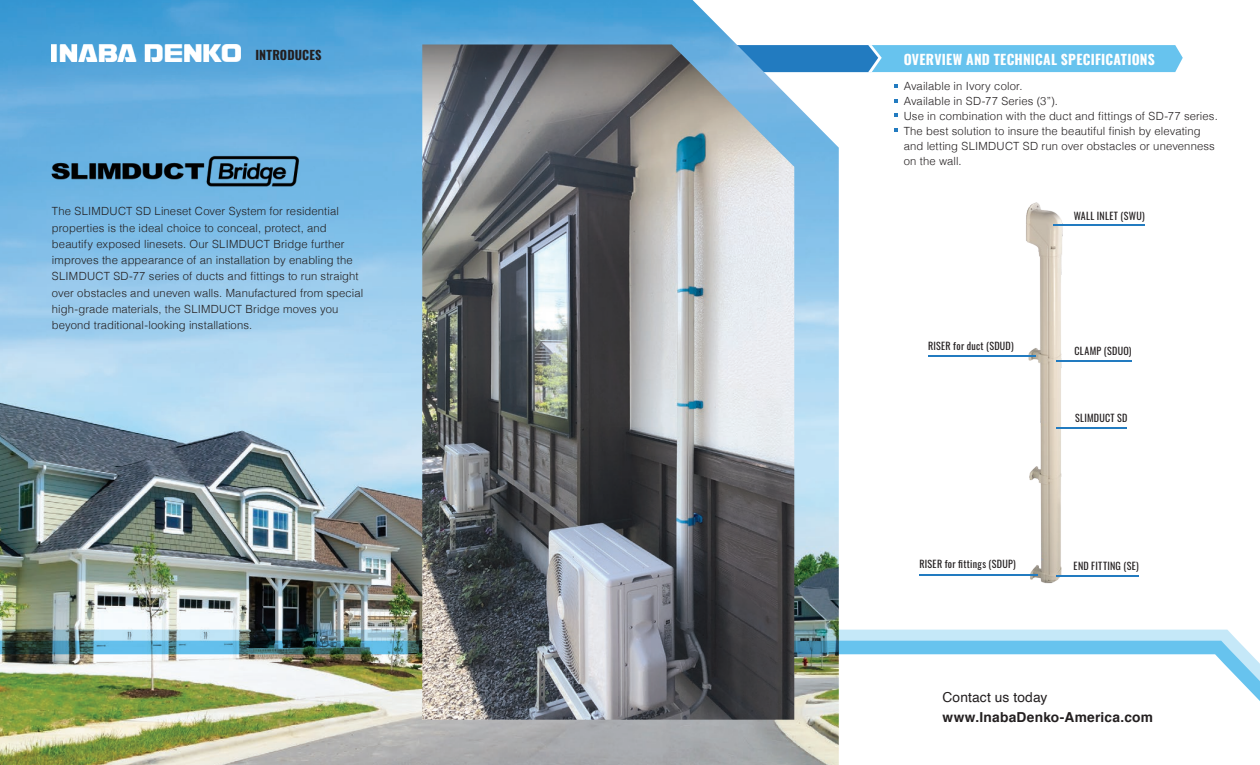
<style>
.page{position:relative;width:1260px;height:765px;background:#fff}
.page>*{position:absolute;margin:0;border:0;box-sizing:border-box;transform-origin:0 0}
.t1{font:700 13.75px "Oswald";letter-spacing:.015em;color:#fff}
.t2{font:700 13.75px "Helvetica";letter-spacing:.015em;color:#231f20}
.t3{font:13.75px "Helvetica";letter-spacing:.005em;color:#231f20}
.t4{font:700 12.5px "Oswald";letter-spacing:.01em;color:#231f20}
.t5{font:300 11.25px/16.2px "Helvetica";letter-spacing:.01em;color:#231f20}
.t6{font:10px "Oswald";letter-spacing:.03em;color:#231f20}
</style>
<div class="page">
<svg style="left:839px;top:45px;width:344px;height:27px;background:#63bde9"></svg>
<svg style="left:894px;top:84px;width:4px;height:4px"></svg>
<svg style="left:894px;top:99px;width:4px;height:3px"></svg>
<svg style="left:894px;top:113px;width:4px;height:4px"></svg>
<svg style="left:894px;top:128px;width:4px;height:4px"></svg>
<img style="left:0;top:0;width:839px;height:630px">
<img style="left:52px;top:44px;width:188px;height:18px">
<img style="left:48px;top:138px;width:254px;height:57px">
<img style="left:0;top:630px;width:1238px;height:11px">
<svg style="left:0;top:641px;width:1251px;height:13px;background:#57a0bf"></svg>
<svg style="left:0;top:654px;width:1260px;height:111px"></svg>
<img style="left:422px;top:44px;width:372px;height:676px">
<img style="left:1019px;top:202px;width:55px;height:382px">
<hr style="left:1053px;top:225px;width:91px;height:1px;background:#227bc0">
<hr style="left:1056px;top:360px;width:76px;height:1px;background:#227bc0">
<hr style="left:1056px;top:427px;width:71px;height:1px;background:#227bc0">
<hr style="left:1056px;top:575px;width:82px;height:1px;background:#227bc0">
<hr style="left:919px;top:575px;width:119px;height:1px;background:#227bc0">
<hr style="left:928px;top:356px;width:108px;height:1px;background:#227bc0">
<p class="t4" style="left:255px;top:44px;width:68px">INTRODUCES</p>
<p class="t5" style="left:52px;top:203px;width:313px">The SLIMDUCT SD Lineset Cover System for residential properties is the ideal choice to conceal, protect, and beautify exposed linesets. Our SLIMDUCT Bridge further improves the appearance of an installation by enabling the SLIMDUCT SD-77 series of ducts and fittings to run straight over obstacles and uneven walls. Manufactured from special high-grade materials, the SLIMDUCT Bridge moves you beyond traditional-looking installations.</p>
<p class="t1" style="left:904px;top:47px;width:253px">OVERVIEW AND TECHNICAL SPECIFICATIONS</p>
<p class="t5" style="left:904px;top:77px;width:316px;line-height:15px">Available in Ivory color.<br>Available in SD-77 Series (3”).<br>Use in combination with the duct and fittings of SD-77 series.<br>The best solution to insure the beautiful finish by elevating and letting SLIMDUCT SD run over obstacles or unevenness on the wall.</p>
<p class="t6" style="left:1074px;top:207px;width:73px">WALL INLET (SWU)</p>
<p class="t6" style="left:928px;top:337px;width:87px">RISER for duct (SDUD)</p>
<p class="t6" style="left:1075px;top:342px;width:58px">CLAMP (SDUO)</p>
<p class="t6" style="left:1075px;top:409px;width:54px">SLIMDUCT SD</p>
<p class="t6" style="left:919px;top:555px;width:98px">RISER for fittings (SDUP)</p>
<p class="t6" style="left:1074px;top:557px;width:67px">END FITTING (SE)</p>
<p class="t3" style="left:943px;top:687px;width:106px">Contact us today</p>
<p class="t2" style="left:943px;top:706px;width:212px">www.InabaDenko-America.com</p>
</div>
